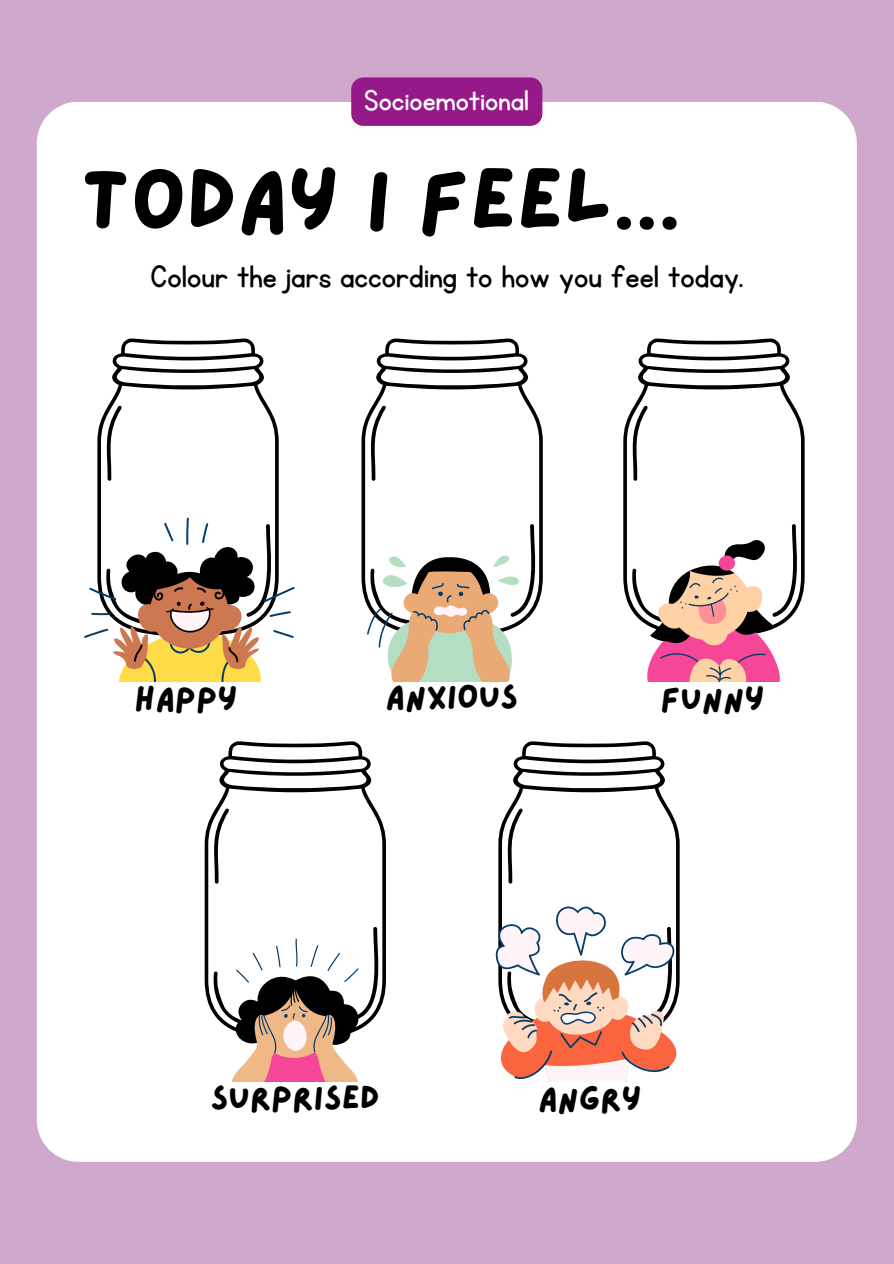
<style>
.page{position:relative;width:894px;height:1264px;background:#fff}
.page>*{position:absolute;margin:0;border:0;box-sizing:border-box;transform-origin:0 0}
.t1{font:86.55px "Lazydog";color:#000}
.t2{font:36.45px "KG Primary Penmanship";color:#000}
.t3{font:33.6px "Lazydog";color:#000}
.t4{font:33.6px "KG Primary Penmanship";color:#fff}
</style>
<div class="page">
<div style="left:0;top:0;width:893px;height:1263px;background:#cfa9cb"></div>
<div style="left:37px;top:102px;width:819px;height:1059px;background:#fff"></div>
<svg style="left:97px;top:338px;width:181px;height:179px;background:#e3e3e3"></svg>
<svg style="left:361px;top:338px;width:181px;height:299px;background:#e3e3e3"></svg>
<svg style="left:623px;top:338px;width:181px;height:200px;background:#e4e4e4"></svg>
<svg style="left:204px;top:740px;width:182px;height:299px;background:#e1e1e1"></svg>
<svg style="left:498px;top:740px;width:181px;height:161px;background:#e1e1e1"></svg>
<svg style="left:367px;top:553px;width:159px;height:128px;background:#d0c3ad"></svg>
<svg style="left:228px;top:938px;width:134px;height:142px;background:#c0a9a4"></svg>
<svg style="left:493px;top:901px;width:189px;height:180px;background:#e7c6bc"></svg>
<svg style="left:84px;top:517px;width:211px;height:164px;background:#c4b39e"></svg>
<svg style="left:596px;top:538px;width:235px;height:143px;background:#e0c3c7"></svg>
<div style="left:718px;top:555px;width:16px;height:15px;background:#f64697;border-radius:50%"></div>
<div style="left:351px;top:77px;width:191px;height:49px;background:#961989"></div>
<p class="t4" style="left:364px;top:84px;width:166px">Socioemotional</p>
<p class="t1" style="left:81px;top:158px;width:601px">TODAY I FEEL...</p>
<h1 class="t2" style="left:150px;top:259px;width:594px">Colour the jars according to how you feel today.</h1>
<p class="t3" style="left:134px;top:682px;width:105px">HAPPY</p>
<p class="t3" style="left:385px;top:680px;width:134px">ANXIOUS</p>
<p class="t3" style="left:660px;top:682px;width:106px">FUNNY</p>
<p class="t3" style="left:210px;top:1081px;width:170px">SURPRISED</p>
<p class="t3" style="left:538px;top:1082px;width:105px">ANGRY</p>
</div>
